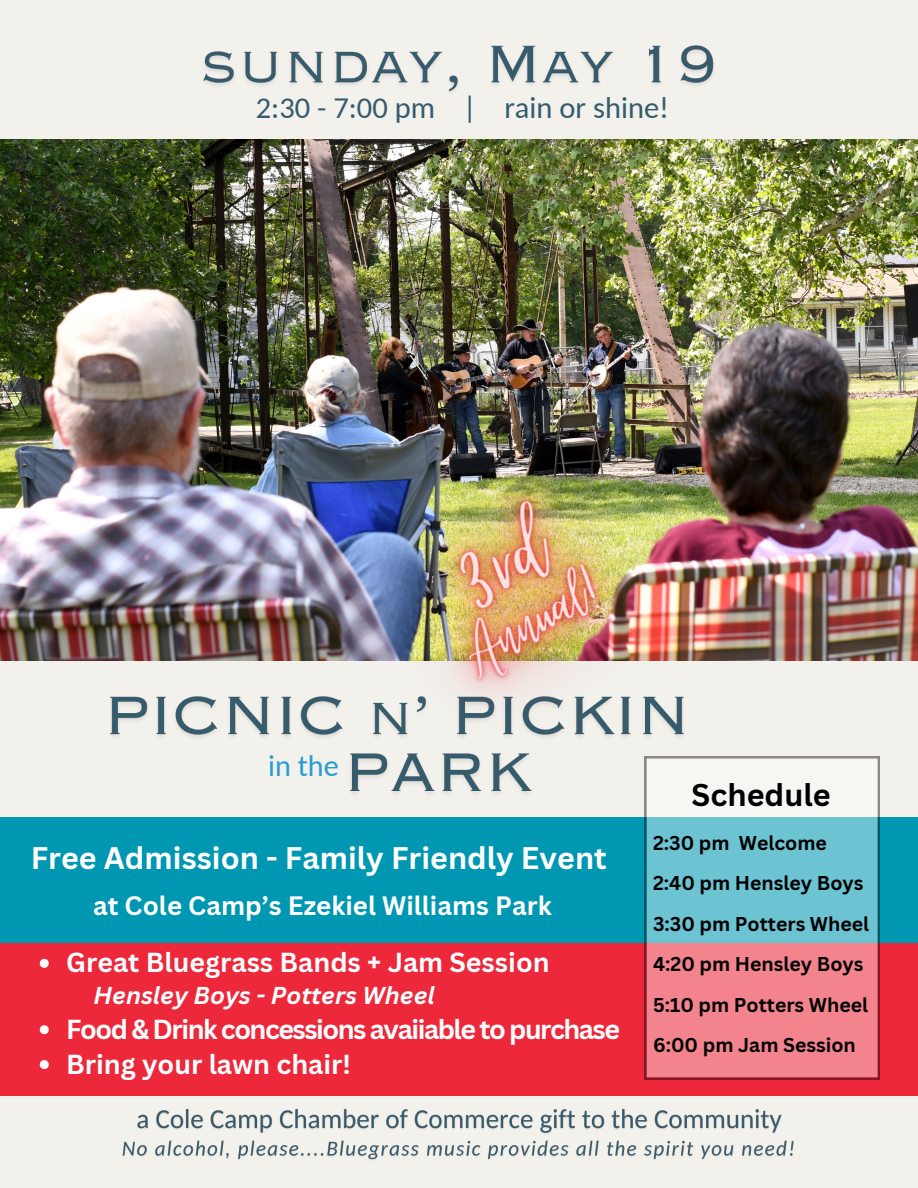
<style>
.page{position:relative;width:918px;height:1188px;background:#f2f1ec}
.page>*{position:absolute;margin:0;border:0;box-sizing:border-box;transform-origin:0 0}
.t1{font:700 30.6px "Canva Sans";color:#000}
.t2{font:700 30.45px "Canva Sans";color:#fff}
.t3{font:30.45px "Carlito";color:#365b6d}
.t4{font:30.3px "Carlito";color:#289dd2}
.t5{font:700 26.85px "Canva Sans";color:#fff}
.t6{font:700 26.85px "Canva Sans";letter-spacing:-.055em;color:#fff}
.t7{font:700 25.95px "Canva Sans";color:#fff}
.t8{font:italic 700 23.85px "Canva Sans";color:#fff}
.t9{font:700 19.5px "Canva Sans";color:#000}
</style>
<div class="page">
<img style="left:0;top:139px;width:918px;height:521px">
<img style="left:110px;top:696px;width:56px;height:41px">
<img style="left:169px;top:237px;width:686px;height:557px">
<div style="left:0;top:817px;width:918px;height:137px;background:#0097b2"></div>
<div style="left:0;top:943px;width:918px;height:153px;background:#ed283b"></div>
<img style="left:203px;top:45px;width:511px;height:47px">
<img style="left:122px;top:1109px;width:672px;height:51px">
<svg style="left:40px;top:959px;width:9px;height:9px"></svg>
<svg style="left:40px;top:1025px;width:9px;height:9px"></svg>
<svg style="left:40px;top:1060px;width:9px;height:9px"></svg>
<svg style="left:644px;top:756px;width:236px;height:323px"></svg>
<h5 class="t3" style="left:256px;top:95px;width:415px">2:30 - 7:00 pm | rain or shine!</h5>
<p class="t4" style="left:268px;top:753px;width:72px">in the</p>
<p class="t2" style="left:31px;top:836px;width:578px">Free Admission - Family Friendly Event</p>
<p class="t7" style="left:93px;top:887px;width:460px">at Cole Camp’s Ezekiel Williams Park</p>
<p class="t5" style="left:66px;top:944px;width:485px">Great Bluegrass Bands + Jam Session</p>
<p class="t8" style="left:94px;top:978px;width:343px">Hensley Boys - Potters Wheel</p>
<p class="t6" style="left:66px;top:1010px;width:555px">Food &amp; Drink concessions avaiiable to purchase</p>
<p class="t5" style="left:66px;top:1045px;width:286px">Bring your lawn chair!</p>
<p class="t1" style="left:692px;top:773px;width:141px">Schedule</p>
<p class="t9" style="left:653px;top:829px;width:175px">2:30 pm Welcome</p>
<h4 class="t9" style="left:653px;top:869px;width:212px">2:40 pm Hensley Boys</h4>
<p class="t9" style="left:653px;top:910px;width:218px">3:30 pm Potters Wheel</p>
<p class="t9" style="left:653px;top:950px;width:212px">4:20 pm Hensley Boys</p>
<p class="t9" style="left:653px;top:991px;width:217px">5:10 pm Potters Wheel</p>
<p class="t9" style="left:653px;top:1031px;width:204px">6:00 pm Jam Session</p>
</div>
